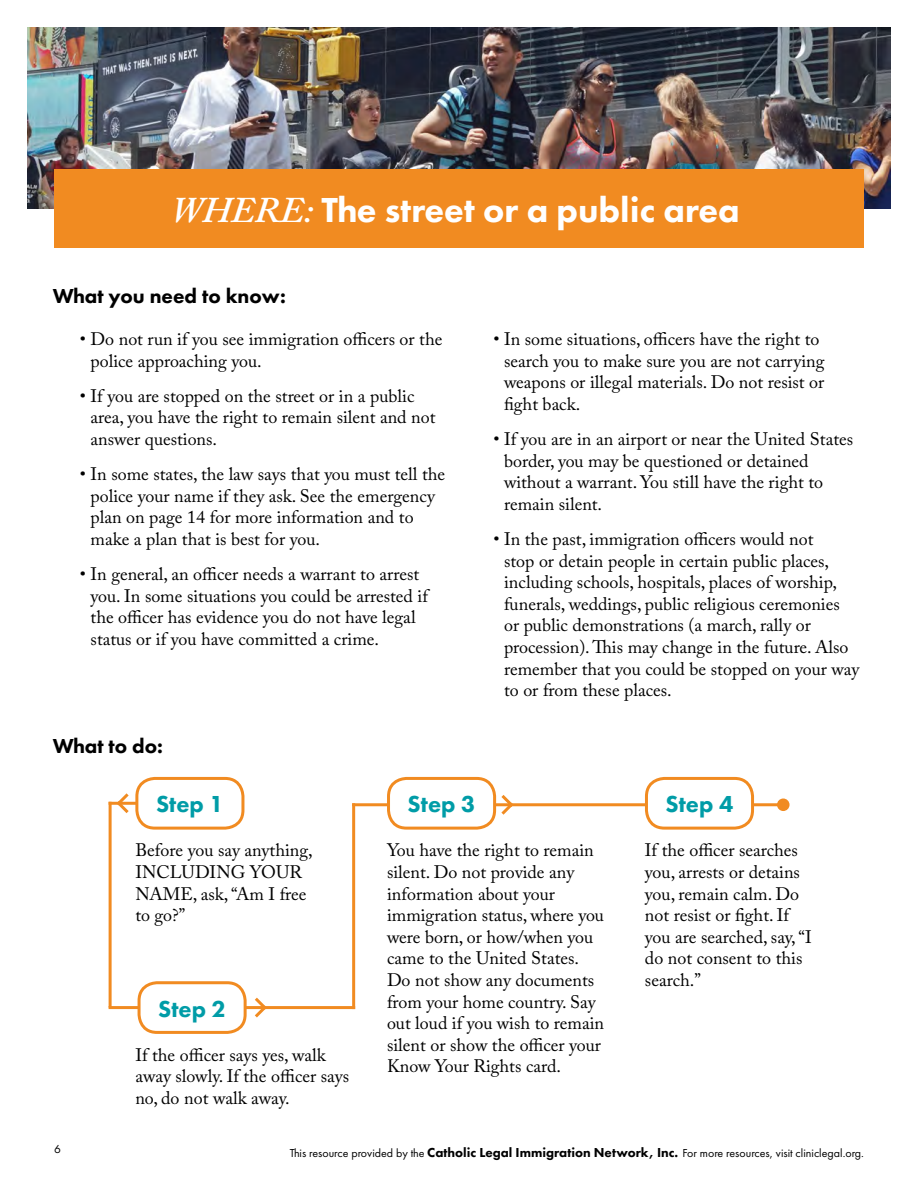
<style>
.page{position:relative;width:918px;height:1188px;background:#fff}
.page>*{position:absolute;margin:0;border:0;box-sizing:border-box;transform-origin:0 0}
.t1{font:800 36px "Futura PT";color:#fff}
.t2{font:800 24px "Futura PT";color:#009ca7}
.t3{font:800 21px "Futura PT";color:#000}
.t4{font:18px/21.6px "Adobe Caslon Pro";color:#000}
.t5{font:12px "Futura PT";color:#000}
.s1{font-family:"Adobe Caslon Pro";font-weight:600;font-style:italic}
.s2{font-weight:800;font-size:13.5px}
</style>
<div class="page">
<img style="left:27px;top:27px;width:864px;height:181px">
<div style="left:54px;top:169px;width:810px;height:79px;background:#f18b21"></div>
<div style="left:135px;top:777px;width:109px;height:53px;border:3px solid #f18b21;border-radius:18px"></div>
<div style="left:138px;top:981px;width:109px;height:53px;border:3px solid #f18b21;border-radius:18px"></div>
<div style="left:387px;top:777px;width:109px;height:53px;border:3px solid #f18b21;border-radius:18px"></div>
<div style="left:645px;top:777px;width:109px;height:53px;border:3px solid #f18b21;border-radius:18px"></div>
<hr style="left:109px;top:802px;width:28px;height:3px;background:#f18b21">
<svg style="left:113px;top:793px;width:19px;height:20px"></svg>
<svg style="left:498px;top:795px;width:19px;height:20px"></svg>
<svg style="left:252px;top:997px;width:18px;height:21px"></svg>
<hr style="left:109px;top:1006px;width:30px;height:3px;background:#f18b21">
<hr style="left:244px;top:1006px;width:111px;height:3px;background:#f18b21">
<hr style="left:352px;top:803px;width:37px;height:3px;background:#f18b21">
<hr style="left:494px;top:803px;width:152px;height:3px;background:#f18b21">
<hr style="left:753px;top:803px;width:30px;height:3px;background:#f18b21">
<hr style="left:352px;top:803px;width:3px;height:206px;background:#f18b21">
<hr style="left:109px;top:802px;width:3px;height:206px;background:#f18b21">
<div style="left:777px;top:799px;width:13px;height:12px;background:#f18b21;border-radius:50%"></div>
<h1 class="t1" style="left:171px;top:188px;width:570px"><span class="s1">WHERE:</span> The street or a public area</h1>
<p class="t3" style="left:53px;top:283px;width:234px">What you need to know:</p>
<p class="t4" style="left:91px;top:328px;width:353px;text-indent:-11px">• Do not run if you see immigration officers or the police approaching you.</p>
<p class="t4" style="left:91px;top:385px;width:346px;text-indent:-11px">• If you are stopped on the street or in a public area, you have the right to remain silent and not answer questions.</p>
<p class="t4" style="left:91px;top:463px;width:356px;text-indent:-11px">• In some states, the law says that you must tell the police your name if they ask. See the emergency plan on page 14 for more information and to make a plan that is best for you.</p>
<p class="t4" style="left:91px;top:563px;width:339px;text-indent:-11px">• In general, an officer needs a warrant to arrest you. In some situations you could be arrested if the officer has evidence you do not have legal status or if you have committed a crime.</p>
<p class="t3" style="left:53px;top:733px;width:112px">What to do:</p>
<p class="t4" style="left:504px;top:328px;width:322px;text-indent:-11px">• In some situations, officers have the right to search you to make sure you are not carrying weapons or illegal materials. Do not resist or fight back.</p>
<p class="t4" style="left:504px;top:428px;width:351px;text-indent:-11px">• If you are in an airport or near the United States border, you may be questioned or detained without a warrant. You still have the right to remain silent.</p>
<p class="t4" style="left:504px;top:528px;width:357px;text-indent:-11px">• In the past, immigration officers would not<br>stop or detain people in certain public places, including schools, hospitals, places of worship, funerals, weddings, public religious ceremonies or public demonstrations (a march, rally or procession). This may change in the future. Also remember that you could be stopped on your way to or from these places.</p>
<h2 class="t2" style="left:156px;top:789px;width:69px">Step 1</h2>
<p class="t4" style="left:135px;top:839px;width:179px">Before you say anything,<br>INCLUDING YOUR<br>NAME, ask, “Am I free to go?”</p>
<h2 class="t2" style="left:158px;top:994px;width:69px">Step 2</h2>
<p class="t4" style="left:135px;top:1044px;width:215px">If the officer says yes, walk away slowly. If the officer says no, do not walk away.</p>
<h2 class="t2" style="left:408px;top:789px;width:69px">Step 3</h2>
<h2 class="t2" style="left:666px;top:789px;width:69px">Step 4</h2>
<p class="t4" style="left:387px;top:839px;width:219px">You have the right to remain silent. Do not provide any information about your immigration status, where you were born, or how/when you came to the United States.<br>Do not show any documents from your home country. Say out loud if you wish to remain silent or show the officer your<br>Know Your Rights card.</p>
<p class="t4" style="left:645px;top:839px;width:169px">If the officer searches you, arrests or detains you, remain calm. Do not resist or fight. If you are searched, say, “I do not consent to this search.”</p>
<p class="t5" style="left:54px;top:1142px;width:8px">6</p>
<p class="t5" style="left:290px;top:1146px;width:576px">This resource provided by the <span class="s2">Catholic Legal Immigration Network, Inc.</span> For more resources, visit cliniclegal.org.</p>
</div>
